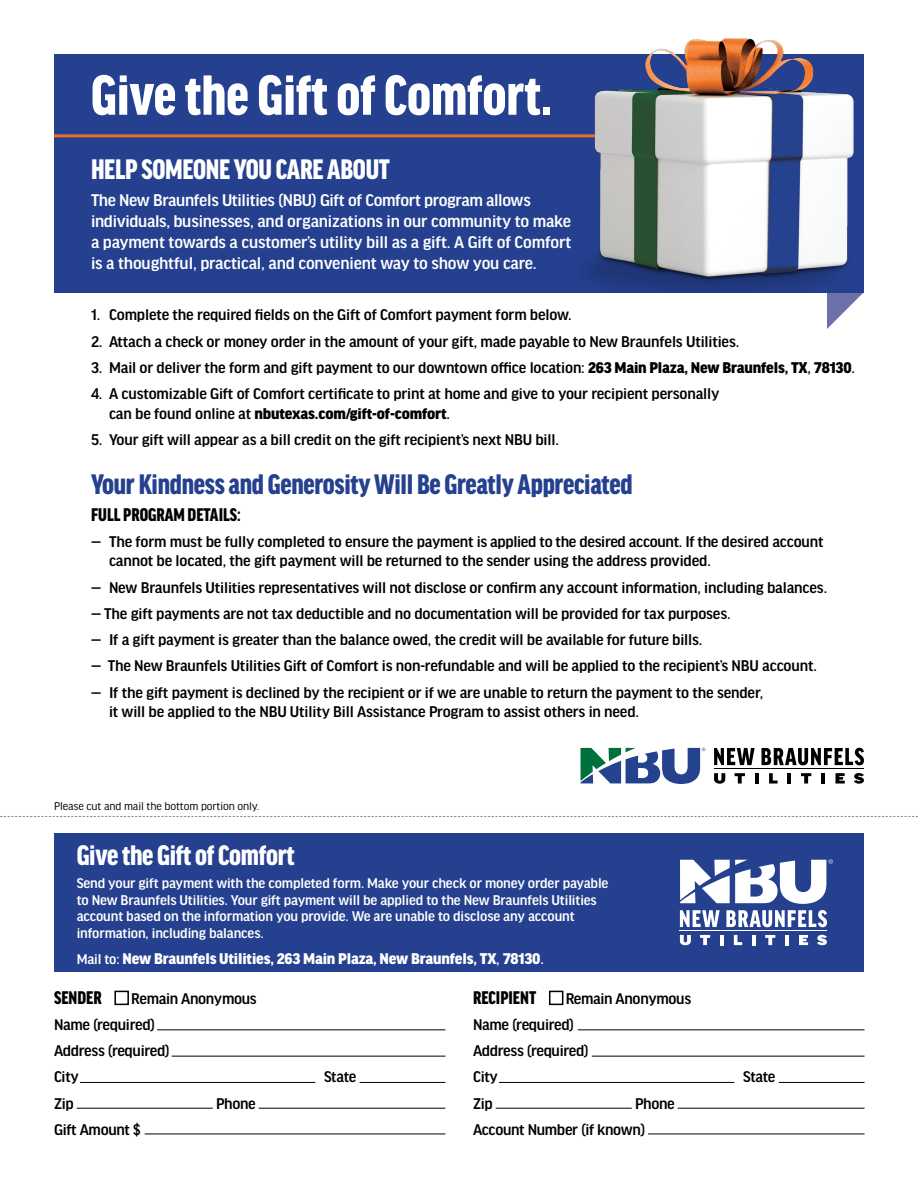
<style>
.page{position:relative;width:918px;height:1188px;background:#fff}
.page>*{position:absolute;margin:0;border:0;box-sizing:border-box;transform-origin:0 0}
.t1{font:900 condensed 60px "Good Headline Pro";color:#fff}
.t2{font:900 condensed 30px "Good Headline Pro";letter-spacing:-.01em;color:#25408f}
.t3{font:900 condensed 30px "Good Headline Pro";letter-spacing:-.01em;color:#fff}
.t4{font:900 condensed 19.5px "Good Headline Pro";color:#000}
.t5{font:500 18px/21px "Good Headline Pro";letter-spacing:-.01em;color:#fff}
.t6{font:500 16.5px/26.2px "Good Headline Pro";letter-spacing:-.01em;color:#000}
.t7{font:900 16.5px "Good Headline Pro";letter-spacing:-.01em;color:#fff}
.t8{font:500 15px/16.5px "Good Headline Pro";letter-spacing:-.01em;color:#fff}
.t9{font:12px "Good Headline Pro";letter-spacing:-.01em;color:#000}
.s1{font-weight:900}
.s2{font-weight:500;font-size:15px}
.s3{font-weight:500}
</style>
<div class="page">
<svg style="left:827px;top:292px;width:37px;height:37px"></svg>
<div style="left:54px;top:54px;width:810px;height:238px;background:#25408f"></div>
<div style="left:54px;top:833px;width:810px;height:139px;background:#25408f"></div>
<svg style="left:714px;top:773px;width:11px;height:11px"></svg>
<svg style="left:735px;top:773px;width:10px;height:11px"></svg>
<svg style="left:755px;top:773px;width:3px;height:11px"></svg>
<svg style="left:769px;top:773px;width:9px;height:11px"></svg>
<hr style="left:787px;top:773px;width:4px;height:11px;background:#000">
<svg style="left:801px;top:773px;width:10px;height:11px"></svg>
<hr style="left:821px;top:773px;width:4px;height:11px;background:#000">
<svg style="left:835px;top:773px;width:10px;height:11px"></svg>
<svg style="left:854px;top:773px;width:10px;height:11px"></svg>
<svg style="left:714px;top:748px;width:41px;height:17px"></svg>
<svg style="left:762px;top:748px;width:102px;height:17px"></svg>
<hr style="left:714px;top:769px;width:150px;height:1px;background:#000">
<svg style="left:580px;top:748px;width:125px;height:36px"></svg>
<hr style="left:54px;top:134px;width:572px;height:3px;background:#eb6e24">
<img style="left:508px;top:38px;width:346px;height:254px">
<svg style="left:0;top:816px;width:918px;height:1px"></svg>
<svg style="left:680px;top:935px;width:11px;height:10px"></svg>
<svg style="left:700px;top:935px;width:10px;height:10px"></svg>
<svg style="left:720px;top:935px;width:3px;height:10px"></svg>
<svg style="left:734px;top:935px;width:8px;height:10px"></svg>
<hr style="left:752px;top:935px;width:4px;height:10px;background:#fff">
<svg style="left:765px;top:935px;width:10px;height:10px"></svg>
<hr style="left:785px;top:935px;width:4px;height:10px;background:#fff">
<svg style="left:799px;top:935px;width:9px;height:10px"></svg>
<svg style="left:817px;top:935px;width:10px;height:10px"></svg>
<svg style="left:680px;top:910px;width:40px;height:17px"></svg>
<svg style="left:726px;top:910px;width:101px;height:17px"></svg>
<hr style="left:680px;top:930px;width:147px;height:1px;background:#fff">
<svg style="left:680px;top:860px;width:153px;height:44px"></svg>
<div style="left:114px;top:991px;width:15px;height:14px;border:2px solid #000"></div>
<div style="left:549px;top:991px;width:14px;height:14px;border:2px solid #000"></div>
<hr style="left:157px;top:1029px;width:289px;height:1px;background:#000">
<hr style="left:578px;top:1029px;width:287px;height:1px;background:#000">
<hr style="left:172px;top:1056px;width:274px;height:1px;background:#000">
<hr style="left:592px;top:1056px;width:273px;height:1px;background:#000">
<hr style="left:360px;top:1082px;width:85px;height:1px;background:#000">
<hr style="left:779px;top:1082px;width:86px;height:1px;background:#000">
<hr style="left:80px;top:1082px;width:235px;height:1px;background:#000">
<hr style="left:499px;top:1082px;width:235px;height:1px;background:#000">
<hr style="left:77px;top:1108px;width:136px;height:1px;background:#000">
<hr style="left:496px;top:1108px;width:136px;height:1px;background:#000">
<hr style="left:145px;top:1134px;width:301px;height:1px;background:#000">
<hr style="left:648px;top:1134px;width:217px;height:1px;background:#000">
<hr style="left:259px;top:1108px;width:187px;height:1px;background:#000">
<hr style="left:678px;top:1108px;width:187px;height:1px;background:#000">
<h1 class="t1" style="left:91px;top:67px;width:463px">Give the Gift of Comfort.</h1>
<h2 class="t3" style="left:91px;top:155px;width:300px">HELP SOMEONE YOU CARE ABOUT</h2>
<p class="t5" style="left:91px;top:190px;width:482px">The New Braunfels Utilities (NBU) Gift of Comfort program allows individuals, businesses, and organizations in our community to make a payment towards a customer’s utility bill as a gift. A Gift of Comfort is a thoughtful, practical, and convenient way to show you care.</p>
<p class="t6" style="left:91px;top:302px;width:482px">1. Complete the required fields on the Gift of Comfort payment form below.</p>
<p class="t6" style="left:91px;top:329px;width:650px">2. Attach a check or money order in the amount of your gift, made payable to New Braunfels Utilities.</p>
<p class="t6" style="left:91px;top:355px;width:766px">3. Mail or deliver the form and gift payment to our downtown office location: <span class="s1">263 Main Plaza, New Braunfels, TX</span>, <span class="s1">78130</span>.</p>
<p class="t6" style="left:109px;top:384px;width:612px;line-height:19.5px;text-indent:-18px">4. A customizable Gift of Comfort certificate to print at home and give to your recipient personally can be found online at <span class="s1">nbutexas.com/gift-of-comfort</span>.</p>
<p class="t6" style="left:91px;top:427px;width:470px">5. Your gift will appear as a bill credit on the gift recipient’s next NBU bill.</p>
<h2 class="t2" style="left:91px;top:471px;width:543px">Your Kindness and Generosity Will Be Greatly Appreciated</h2>
<p class="t4" style="left:91px;top:505px;width:151px">FULL PROGRAM DETAILS:</p>
<p class="t6" style="left:109px;top:532px;width:716px;line-height:19.5px;text-indent:-18px">— The form must be fully completed to ensure the payment is applied to the desired account. If the desired account cannot be located, the gift payment will be returned to the sender using the address provided.</p>
<p class="t6" style="left:91px;top:575px;width:738px">— New Braunfels Utilities representatives will not disclose or confirm any account information, including balances.</p>
<p class="t6" style="left:91px;top:601px;width:641px">— The gift payments are not tax deductible and no documentation will be provided for tax purposes.</p>
<p class="t6" style="left:91px;top:627px;width:613px">— If a gift payment is greater than the balance owed, the credit will be available for future bills.</p>
<p class="t6" style="left:91px;top:653px;width:727px">— The New Braunfels Utilities Gift of Comfort is non-refundable and will be applied to the recipient’s NBU account.</p>
<p class="t6" style="left:109px;top:683px;width:656px;line-height:19.5px;text-indent:-18px">— If the gift payment is declined by the recipient or if we are unable to return the payment to the sender, it will be applied to the NBU Utility Bill Assistance Program to assist others in need.</p>
<p class="t9" style="left:54px;top:800px;width:207px">Please cut and mail the bottom portion only.</p>
<h2 class="t3" style="left:77px;top:841px;width:220px">Give the Gift of Comfort</h2>
<p class="t8" style="left:77px;top:876px;width:533px">Send your gift payment with the completed form. Make your check or money order payable to New Braunfels Utilities. Your gift payment will be applied to the New Braunfels Utilities account based on the information you provide. We are unable to disclose any account information, including balances.</p>
<p class="t7" style="left:77px;top:951px;width:469px"><span class="s2">Mail to:</span> New Braunfels Utilities, 263 Main Plaza, New Braunfels, TX<span class="s3">,</span> 78130<span class="s3">.</span></p>
<p class="t4" style="left:54px;top:988px;width:49px">SENDER</p>
<p class="t6" style="left:54px;top:985px;width:204px;text-indent:77px">Remain Anonymous<br>Name (required)<br>Address (required)<br>City</p>
<p class="t6" style="left:324px;top:1064px;width:34px">State</p>
<p class="t4" style="left:473px;top:988px;width:65px">RECIPIENT</p>
<p class="t6" style="left:473px;top:985px;width:220px;text-indent:93px">Remain Anonymous<br>Name (required)<br>Address (required)<br>City</p>
<p class="t6" style="left:54px;top:1091px;width:21px">Zip</p>
<p class="t6" style="left:216px;top:1091px;width:41px">Phone</p>
<p class="t6" style="left:54px;top:1117px;width:88px">Gift Amount $</p>
<p class="t6" style="left:473px;top:1091px;width:203px;text-indent:162px">Phone<br>Account Number (if known)</p>
<p class="t6" style="left:473px;top:1091px;width:21px">Zip</p>
<p class="t6" style="left:743px;top:1064px;width:34px">State</p>
</div>
